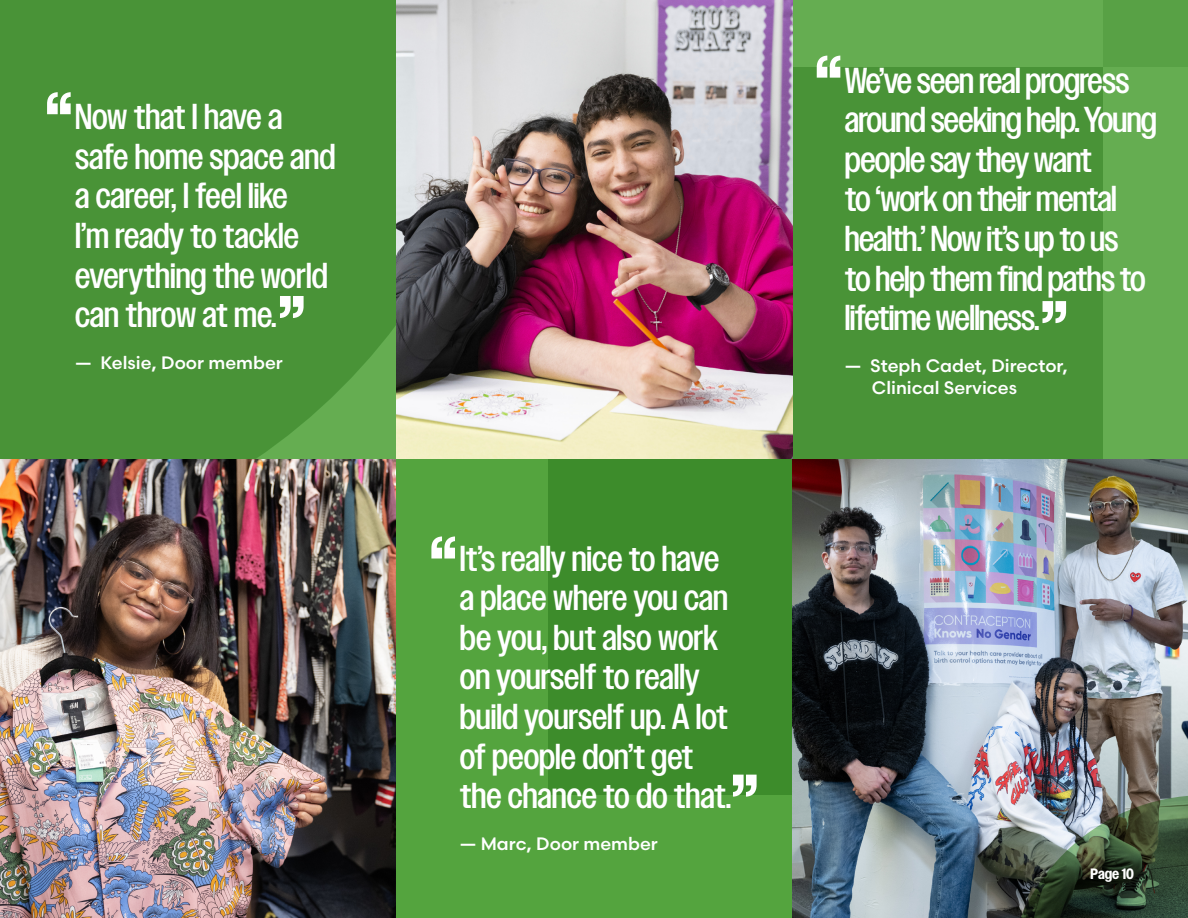
<style>
.page{position:relative;width:1188px;height:918px;background:#fff}
.page>*{position:absolute;margin:0;border:0;box-sizing:border-box;transform-origin:0 0}
.t1{font:500 36px/39.6px "Owners Narrow";letter-spacing:-.015em;color:#fff}
.t2{font:500 18px/21.6px "Scandia";color:#fff}
.t3{font:700 15px "Owners Narrow";color:#fff}
</style>
<div class="page">
<div style="left:0;top:0;width:396px;height:459px;background:#499337"></div>
<div style="left:396px;top:459px;width:396px;height:459px;background:#54a43e"></div>
<div style="left:792px;top:0;width:396px;height:459px;background:#65ad51"></div>
<div style="left:1103px;top:0;width:85px;height:67px;background:#58a145"></div>
<div style="left:548px;top:67px;width:555px;height:728px;background:#499337"></div>
<img style="left:792px;top:459px;width:396px;height:459px">
<img style="left:0;top:459px;width:396px;height:459px">
<svg style="left:47px;top:92px;width:24px;height:22px"></svg>
<svg style="left:431px;top:536px;width:24px;height:23px"></svg>
<svg style="left:817px;top:56px;width:23px;height:22px"></svg>
<svg style="left:1042px;top:301px;width:24px;height:22px"></svg>
<svg style="left:280px;top:296px;width:24px;height:22px"></svg>
<svg style="left:733px;top:775px;width:24px;height:22px"></svg>
<img style="left:396px;top:0;width:396px;height:459px">
<img style="left:1005px;top:795px;width:183px;height:123px">
<p class="t1" style="left:75px;top:97px;width:262px">Now that I have a safe home space and a career, I feel like<br>I’m ready to tackle everything the world can throw at me.</p>
<p class="t2" style="left:75px;top:352px;width:209px">— Kelsie, Door member</p>
<p class="t1" style="left:460px;top:538px;width:273px">It’s really nice to have a place where you can be you, but also work on yourself to really build yourself up. A lot of people don’t get the chance to do that.</p>
<p class="t2" style="left:460px;top:833px;width:199px">— Marc, Door member</p>
<p class="t1" style="left:845px;top:61px;width:314px">We’ve seen real progress around seeking help. Young people say they want<br>to ‘work on their mental health.’ Now it’s up to us<br>to help them find paths to lifetime wellness.</p>
<p class="t2" style="left:872px;top:355px;width:197px;text-indent:-27px">— Steph Cadet, Director,<br>Clinical Services</p>
<p class="t3" style="left:1091px;top:866px;width:45px">Page 10</p>
</div>
